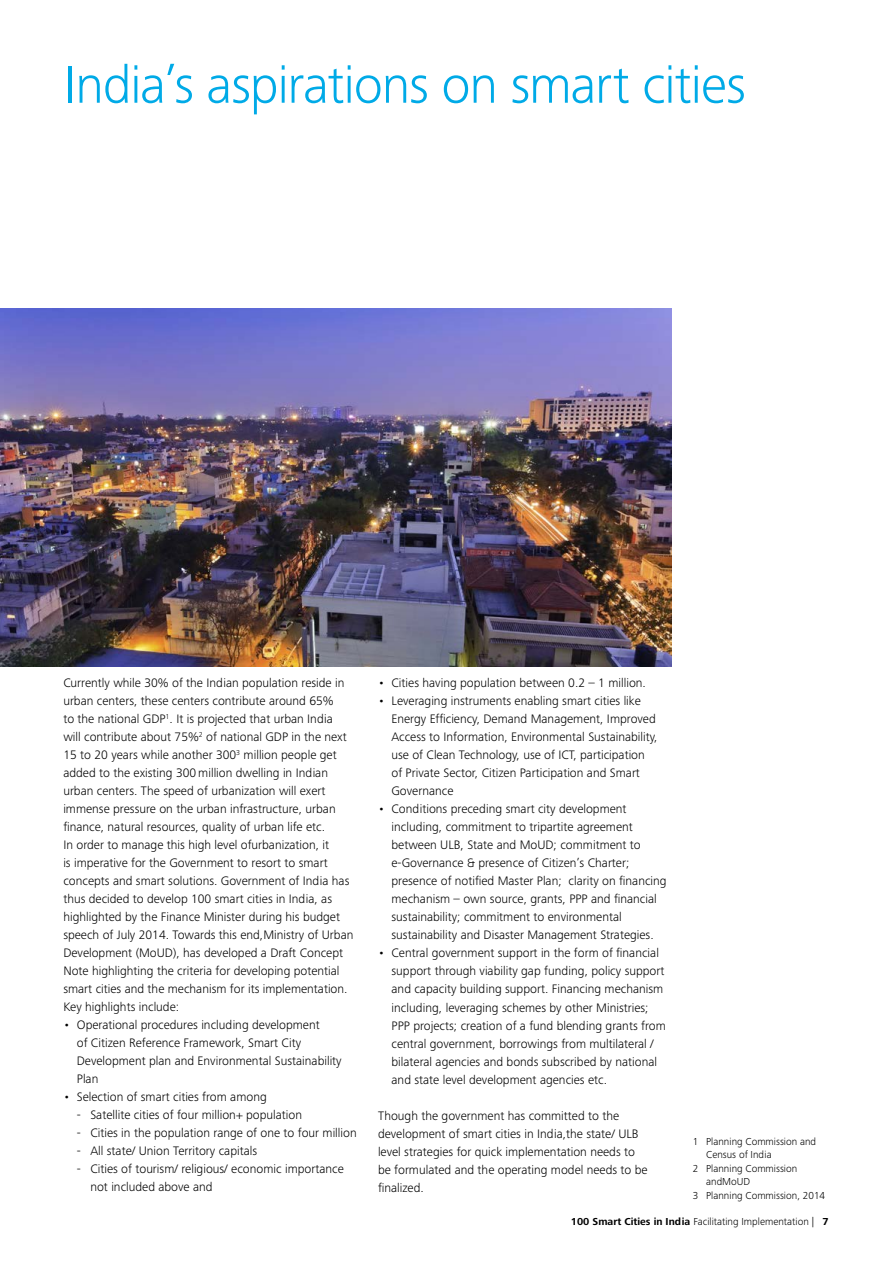
<style>
.page{position:relative;width:893px;height:1263px;background:#fff}
.page>*{position:absolute;margin:0;border:0;box-sizing:border-box;transform-origin:0 0}
.t1{font:300 54px "Frutiger Next Pro";letter-spacing:-.02em;color:#00aae7}
.t2{font:300 12.75px/18px "Frutiger Next Pro";color:#000}
.t3{font:300 10.5px "Frutiger Next Pro";color:#000}
.s1{font-weight:700}
</style>
<div class="page">
<img style="left:0;top:308px;width:671px;height:358px">
<h1 class="t1" style="left:64px;top:54px;width:684px">India’s aspirations on smart cities</h1>
<p class="t2" style="left:63px;top:674px;width:292px">Currently while 30% of the Indian population reside in urban centers, these centers contribute around 65%<br>to the national GDP<sup>1</sup>. It is projected that urban India will contribute about 75%<sup>2</sup> of national GDP in the next 15 to 20 years while another 300<sup>3</sup> million people get added to the existing 300million dwelling in Indian urban centers. The speed of urbanization will exert immense pressure on the urban infrastructure, urban finance, natural resources, quality of urban life etc.<br>In order to manage this high level ofurbanization, it<br>is imperative for the Government to resort to smart concepts and smart solutions. Government of India has thus decided to develop 100 smart cities in India, as highlighted by the Finance Minister during his budget speech of July 2014. Towards this end,Ministry of Urban Development (MoUD), has developed a Draft Concept Note highlighting the criteria for developing potential smart cities and the mechanism for its implementation.<br>Key highlights include:</p>
<p class="t2" style="left:77px;top:1016px;width:266px;text-indent:-14px">• Operational procedures including development<br>of Citizen Reference Framework, Smart City Development plan and Environmental Sustainability Plan</p>
<p class="t2" style="left:63px;top:1088px;width:205px">• Selection of smart cities from among</p>
<p class="t2" style="left:77px;top:1106px;width:227px">- Satellite cities of four million+ population</p>
<p class="t2" style="left:77px;top:1124px;width:281px">- Cities in the population range of one to four million</p>
<p class="t2" style="left:77px;top:1142px;width:182px">- All state/ Union Territory capitals</p>
<p class="t2" style="left:90px;top:1160px;width:255px;text-indent:-14px">- Cities of tourism/ religious/ economic importance not included above and</p>
<p class="t2" style="left:378px;top:674px;width:269px">• Cities having population between 0.2 – 1 million.</p>
<p class="t2" style="left:391px;top:692px;width:268px;text-indent:-14px">• Leveraging instruments enabling smart cities like Energy Efficiency, Demand Management, Improved Access to Information, Environmental Sustainability, use of Clean Technology, use of ICT, participation of Private Sector, Citizen Participation and Smart Governance</p>
<p class="t2" style="left:391px;top:800px;width:277px;text-indent:-14px">• Conditions preceding smart city development including, commitment to tripartite agreement between ULB, State and MoUD; commitment to e-Governance &amp; presence of Citizen’s Charter; presence of notified Master Plan; clarity on financing mechanism – own source, grants, PPP and financial sustainability; commitment to environmental sustainability and Disaster Management Strategies.</p>
<p class="t2" style="left:391px;top:944px;width:276px;text-indent:-14px">• Central government support in the form of financial support through viability gap funding, policy support and capacity building support. Financing mechanism including, leveraging schemes by other Ministries; PPP projects; creation of a fund blending grants from central government, borrowings from multilateral / bilateral agencies and bonds subscribed by national and state level development agencies etc.</p>
<p class="t2" style="left:378px;top:1106px;width:271px">Though the government has committed to the development of smart cities in India,the state/ ULB level strategies for quick implementation needs to be formulated and the operating model needs to be finalized.</p>
<p class="t3" style="left:693px;top:1135px;width:125px">1 Planning Commission and</p>
<p class="t3" style="left:706px;top:1148px;width:67px">Census of India</p>
<p class="t3" style="left:693px;top:1162px;width:106px">2 Planning Commission</p>
<p class="t3" style="left:706px;top:1175px;width:46px">andMoUD</p>
<p class="t3" style="left:693px;top:1189px;width:134px">3 Planning Commission, 2014</p>
<p class="t3" style="left:571px;top:1215px;width:259px"><span class="s1">100 Smart Cities in India</span> Facilitating Implementation | <span class="s1">7</span></p>
</div>
